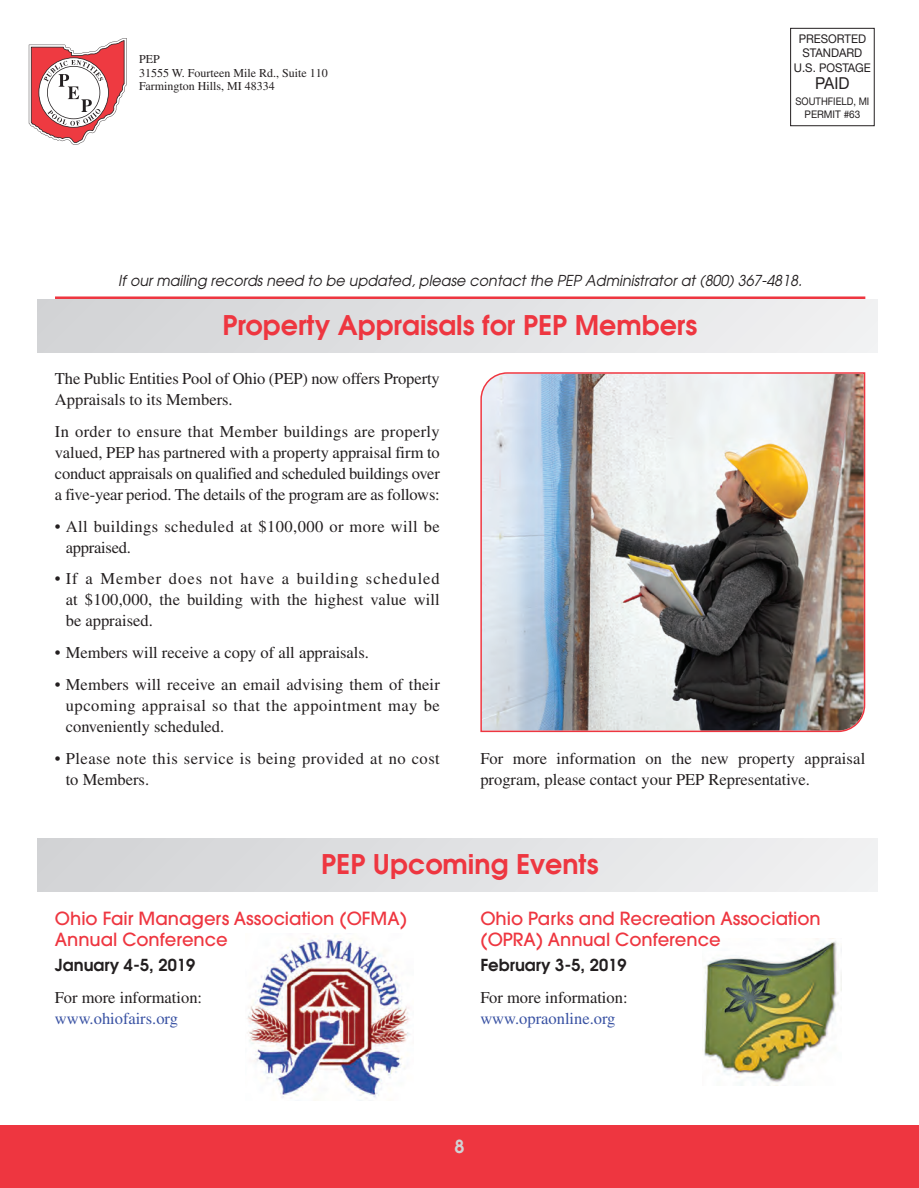
<style>
.page{position:relative;width:919px;height:1188px;background:#fff}
.page>*{position:absolute;margin:0;border:0;box-sizing:border-box;transform-origin:0 0}
.t1{font:600 27px "Avant Garde";color:#ee3640}
.t2{font:500 18px/21px "Avant Garde";color:#ee3640}
.t3{font:600 18px "Avant Garde";color:#d1d2d4}
.t4{font:16.5px/21px "Times";color:#231f20;text-align:justify}
.t5{font:16.5px/21px "Times";letter-spacing:.03em;color:#231f20}
.t6{font:16.5px/21px "Times";letter-spacing:.025em;color:#231f20}
.t7{font:16.5px "Times";color:#3952a3}
.t8{font:600 16.5px "Avant Garde";color:#231f20}
.t9{font:16.5px "Helvetica Neue";color:#231f20;scale:.95 1}
.t10{font:italic 15px "Avant Garde";letter-spacing:.005em;color:#231f20;scale:.95 1}
.t11{font:12px/13.5px "Times";color:#231f20}
.t12{font:12px/14.4px "Helvetica Neue";color:#231f20;text-align:center;scale:.95 1}
.t13{font:10.5px/12.6px "Helvetica Neue";color:#231f20;text-align:center;scale:.9 1}
</style>
<div class="page">
<hr style="left:55px;top:296px;width:810px;height:3px;background:#ee3640">
<svg style="left:29px;top:38px;width:98px;height:107px"></svg>
<div style="left:790px;top:28px;width:84px;height:98px;border:1px solid #231f20"></div>
<div style="left:0;top:1125px;width:919px;height:63px;background:#ee3640"></div>
<div style="left:38px;top:299px;width:839px;height:54px;background:linear-gradient(to right,#d1d3d5,#f1f1f2)"></div>
<div style="left:38px;top:838px;width:839px;height:54px;background:linear-gradient(to right,#d1d3d5,#f1f1f2)"></div>
<img style="left:704px;top:941px;width:137px;height:144px">
<img style="left:247px;top:935px;width:163px;height:164px">
<img style="left:480px;top:372px;width:385px;height:360px">
<p class="t11" style="left:139px;top:54px;width:190px">PEP<br>31555 W. Fourteen Mile Rd., Suite 110<br>Farmington Hills, MI 48334</p>
<p class="t12" style="left:794px;top:33px;width:83px">PRESORTED<br>STANDARD<br>U.S. POSTAGE</p>
<p class="t9" style="left:815px;top:78px;width:38px">PAID</p>
<p class="t13" style="left:795px;top:96px;width:83px">SOUTHFIELD, MI<br>PERMIT #63</p>
<p class="t10" style="left:118px;top:272px;width:721px">If our mailing records need to be updated, please contact the PEP Administrator at (800) 367-4818.</p>
<h1 class="t1" style="left:222px;top:310px;width:476px">Property Appraisals for PEP Members</h1>
<p class="t4" style="left:55px;top:370px;width:386px">The Public Entities Pool of Ohio (PEP) now offers Property<br>Appraisals to its Members.</p>
<p class="t4" style="left:55px;top:422px;width:386px">In order to ensure that Member buildings are properly valued, PEP has partnered with a property appraisal firm to conduct appraisals on qualified and scheduled buildings over a five-year period. The details of the program are as follows:</p>
<p class="t6" style="left:66px;top:517px;width:375px;text-indent:-11px">• All buildings scheduled at $100,000 or more will be appraised.</p>
<p class="t4" style="left:66px;top:570px;width:375px;text-indent:-11px">• If a Member does not have a building scheduled at $100,000, the building with the highest value will be appraised.</p>
<p class="t4" style="left:55px;top:644px;width:316px">• Members will receive a copy of all appraisals.</p>
<p class="t4" style="left:66px;top:676px;width:375px;text-indent:-11px">• Members will receive an email advising them of their upcoming appraisal so that the appointment may be conveniently scheduled.</p>
<p class="t5" style="left:66px;top:749px;width:375px;text-indent:-11px">• Please note this service is being provided at no cost to Members.</p>
<p class="t4" style="left:480px;top:749px;width:386px">For more information on the new property appraisal program, please contact your PEP Representative.</p>
<h1 class="t1" style="left:321px;top:849px;width:279px">PEP Upcoming Events</h1>
<p class="t2" style="left:55px;top:909px;width:353px">Ohio Fair Managers Association (OFMA)<br>Annual Conference</p>
<p class="t8" style="left:55px;top:956px;width:142px">January 4-5, 2019</p>
<p class="t4" style="left:55px;top:989px;width:149px">For more information:</p>
<p class="t7" style="left:55px;top:1013px;width:125px">www.ohiofairs.org</p>
<p class="t2" style="left:480px;top:909px;width:342px">Ohio Parks and Recreation Association (OPRA) Annual Conference</p>
<p class="t8" style="left:480px;top:956px;width:148px">February 3-5, 2019</p>
<p class="t4" style="left:480px;top:989px;width:149px">For more information:</p>
<p class="t7" style="left:480px;top:1013px;width:137px">www.opraonline.org</p>
<p class="t3" style="left:454px;top:1136px;width:12px">8</p>
</div>
